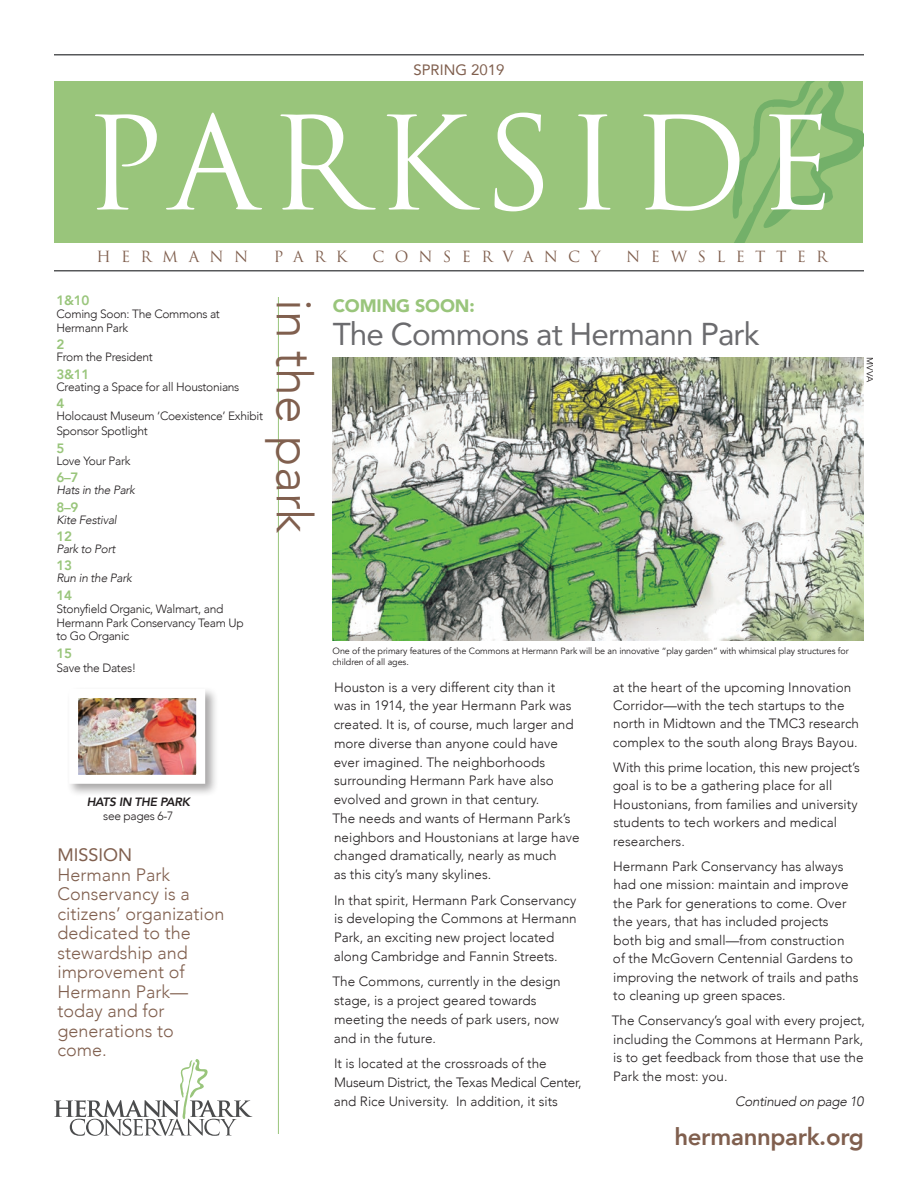
<style>
.page{position:relative;width:918px;height:1188px;background:#fff}
.page>*{position:absolute;margin:0;border:0;box-sizing:border-box;transform-origin:0 0}
.t1{font:126px "Trajan Pro";letter-spacing:.09em;color:#fff}
.t2{font:300 49.8px "Avenir";color:#805f4e}
.t3{font:31.5px "Avenir";letter-spacing:-.03em;color:#6b6b6e}
.t4{font:800 24px "Avenir";letter-spacing:-.015em;color:#805f4e}
.t5{font:300 18px/19.5px "Avenir";color:#805f4e}
.t6{font:900 18px "Avenir";letter-spacing:-.01em;color:#99c57b}
.t7{font:15px "Trajan Pro";letter-spacing:.69em;color:#805f4e}
.t8{font:15px "Avenir";color:#805f4e}
.t9{font:300 13.5px/18.8px "Avenir";color:#231f20}
.t10{font:800 13.5px "Avenir";letter-spacing:-.025em;color:#99c57b}
.t11{font:italic 300 13.5px "Avenir";letter-spacing:-.025em;color:#231f20}
.t12{font:300 12px/13.5px "Avenir";letter-spacing:-.025em;color:#231f20}
.t13{font:italic 300 12px "Avenir";letter-spacing:-.025em;color:#231f20}
.t14{font:italic 800 12px "Avenir";letter-spacing:-.025em;color:#231f20}
.t15{font:9px/11.2px "Avenir";letter-spacing:-.01em;color:#231f20}
.s1{font-weight:400}
</style>
<div class="page">
<div style="left:55px;top:81px;width:808px;height:162px;background:#99c57b"></div>
<svg style="left:732px;top:81px;width:131px;height:162px"></svg>
<svg style="left:54px;top:1059px;width:198px;height:77px"></svg>
<hr style="left:54px;top:54px;width:810px;height:2px;background:#57585a">
<hr style="left:54px;top:270px;width:810px;height:2px;background:#57585a">
<hr style="left:278px;top:297px;width:1px;height:837px;background:#99c57b">
<div style="left:66px;top:686px;width:152px;height:111px;background:#231f20;opacity:.4"></div>
<img style="left:79px;top:699px;width:116px;height:75px">
<div style="left:69px;top:689px;width:136px;height:95px;border:9px solid #fff"></div>
<img style="left:333px;top:357px;width:530px;height:283px">
<p class="t8" style="left:413px;top:58px;width:93px">SPRING 2019</p>
<p class="t1" style="left:84px;top:84px;width:752px">PARKSIDE</p>
<p class="t7" style="left:96px;top:247px;width:153px">HERMANN</p>
<p class="t7" style="left:274px;top:247px;width:75px">PARK</p>
<p class="t7" style="left:373px;top:247px;width:230px">CONSERVANCY</p>
<p class="t7" style="left:626px;top:247px;width:203px">NEWSLETTER</p>
<p class="t10" style="left:56px;top:290px;width:34px">1&amp;10</p>
<p class="t12" style="left:56px;top:308px;width:165px">Coming Soon: The Commons at<br>Hermann Park</p>
<p class="t10" style="left:56px;top:334px;width:9px">2</p>
<p class="t12" style="left:56px;top:350px;width:98px">From the President</p>
<p class="t10" style="left:56px;top:364px;width:34px">3&amp;11</p>
<p class="t12" style="left:56px;top:380px;width:184px">Creating a Space for all Houstonians</p>
<p class="t10" style="left:56px;top:393px;width:9px">4</p>
<p class="t12" style="left:56px;top:409px;width:208px">Holocaust Museum ‘Coexistence’ Exhibit</p>
<p class="t12" style="left:56px;top:424px;width:93px">Sponsor Spotlight</p>
<p class="t10" style="left:56px;top:438px;width:9px">5</p>
<p class="t12" style="left:56px;top:454px;width:76px">Love Your Park</p>
<p class="t10" style="left:56px;top:467px;width:24px">6–7</p>
<p class="t13" style="left:56px;top:483px;width:80px">Hats in the Park</p>
<p class="t10" style="left:56px;top:496px;width:24px">8–9</p>
<p class="t13" style="left:56px;top:512px;width:62px">Kite Festival</p>
<p class="t10" style="left:56px;top:526px;width:17px">12</p>
<p class="t13" style="left:56px;top:542px;width:60px">Park to Port</p>
<p class="t10" style="left:56px;top:555px;width:17px">13</p>
<p class="t13" style="left:56px;top:571px;width:77px">Run in the Park</p>
<p class="t10" style="left:56px;top:585px;width:17px">14</p>
<p class="t12" style="left:56px;top:602px;width:189px">Stonyfield Organic, Walmart, and<br>Hermann Park Conservancy Team Up to Go Organic</p>
<p class="t10" style="left:56px;top:642px;width:17px">15</p>
<p class="t12" style="left:56px;top:661px;width:81px">Save the Dates!</p>
<p class="t2" style="left:324px;top:299px;width:236px;rotate:90deg">in the park</p>
<p class="t6" style="left:333px;top:291px;width:143px">COMING SOON:</p>
<p class="t3" style="left:333px;top:309px;width:428px">The Commons at Hermann Park</p>
<p class="t15" style="left:333px;top:645px;width:518px">One of the primary features of the Commons at Hermann Park will be an innovative “play garden” with whimsical play structures for children of all ages.</p>
<p class="t15" style="left:875px;top:357px;width:26px;rotate:90deg">MVVA</p>
<p class="t14" style="left:87px;top:795px;width:105px">HATS IN THE PARK</p>
<p class="t12" style="left:103px;top:809px;width:72px">see pages 6-7</p>
<p class="t5" style="left:58px;top:845px;width:169px"><span class="s1">MISSION<br></span>Hermann Park<br>Conservancy is a citizens’ organization dedicated to the stewardship and improvement of<br>Hermann Park— today and for generations to come.</p>
<p class="t9" style="left:333px;top:678px;width:248px">Houston is a very different city than it was in 1914, the year Hermann Park was created. It is, of course, much larger and more diverse than anyone could have ever imagined. The neighborhoods surrounding Hermann Park have also evolved and grown in that century.<br>The needs and wants of Hermann Park’s neighbors and Houstonians at large have changed dramatically, nearly as much<br>as this city’s many skylines.</p>
<p class="t9" style="left:334px;top:891px;width:245px">In that spirit, Hermann Park Conservancy is developing the Commons at Hermann Park, an exciting new project located along Cambridge and Fannin Streets.</p>
<p class="t9" style="left:333px;top:972px;width:230px">The Commons, currently in the design stage, is a project geared towards meeting the needs of park users, now and in the future.</p>
<p class="t9" style="left:334px;top:1054px;width:249px">It is located at the crossroads of the<br>Museum District, the Texas Medical Center, and Rice University. In addition, it sits</p>
<p class="t9" style="left:613px;top:678px;width:248px">at the heart of the upcoming Innovation Corridor—with the tech startups to the north in Midtown and the TMC3 research complex to the south along Brays Bayou.</p>
<p class="t9" style="left:613px;top:758px;width:249px">With this prime location, this new project’s goal is to be a gathering place for all Houstonians, from families and university students to tech workers and medical researchers.</p>
<p class="t9" style="left:613px;top:857px;width:247px">Hermann Park Conservancy has always had one mission: maintain and improve the Park for generations to come. Over the years, that has included projects both big and small—from construction of the McGovern Centennial Gardens to improving the network of trails and paths to cleaning up green spaces.</p>
<p class="t9" style="left:612px;top:1011px;width:255px">The Conservancy’s goal with every project, including the Commons at Hermann Park, is to get feedback from those that use the Park the most: you.</p>
<p class="t11" style="left:735px;top:1093px;width:130px">Continued on page 10</p>
<p class="t4" style="left:674px;top:1117px;width:191px">hermannpark.org</p>
</div>
